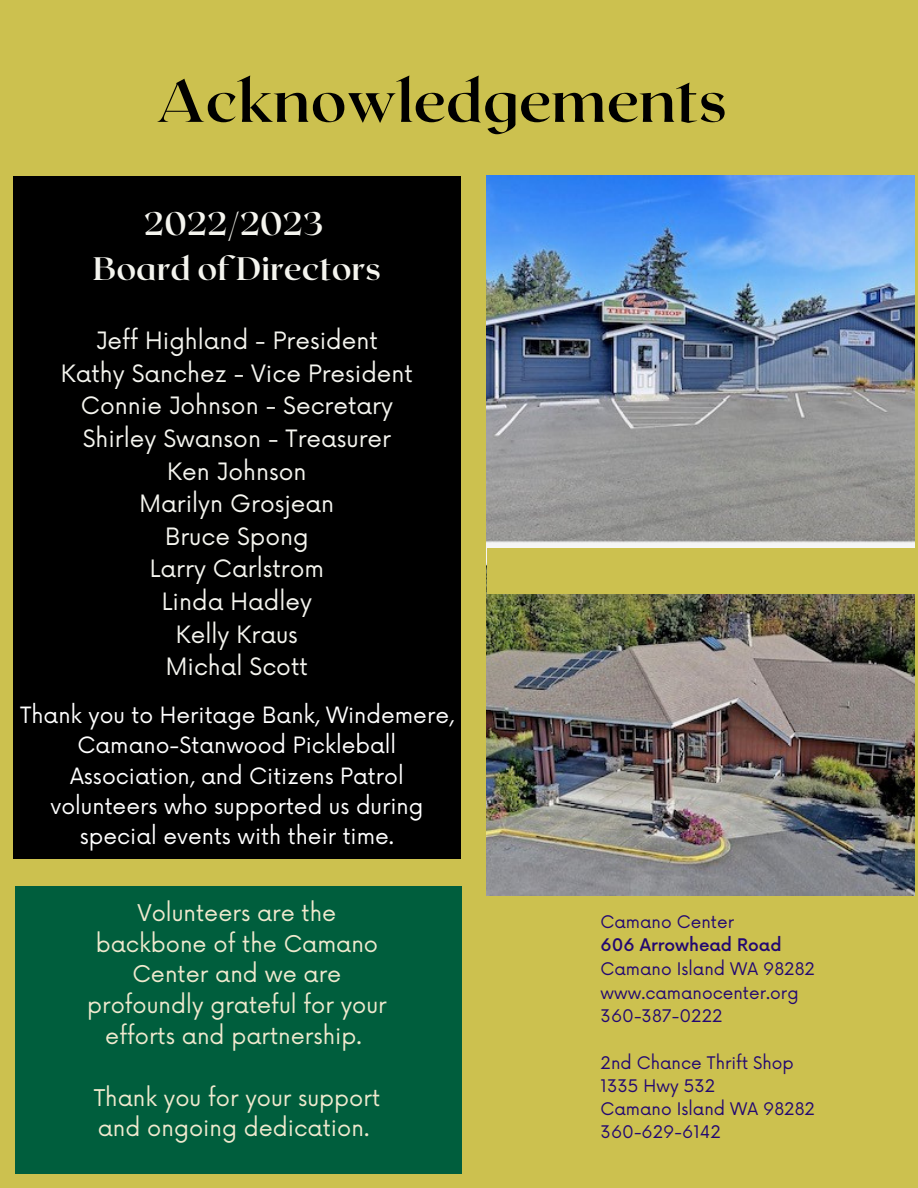
<style>
.page{position:relative;width:918px;height:1188px;background:#ccc14f}
.page>*{position:absolute;margin:0;border:0;box-sizing:border-box;transform-origin:0 0}
.t1{font:700 59.25px "Roxborough CF";color:#000}
.t2{font:700 32.55px/45px "Roxborough CF";color:#f5f5ef;text-align:center}
.t3{font:23.25px/32.7px "Now";color:#f5f5ef;text-align:center}
.t4{font:22.5px/30.8px "Now";color:#efe9ce;text-align:center}
.t5{font:21.9px/30.3px "Now";color:#fff;text-align:center}
.t6{font:16.95px/23.2px "Now";color:#230871}
.t7{font:500 16.95px "Now";color:#230871}
</style>
<div class="page">
<div style="left:14px;top:176px;width:447px;height:682px;background:#000"></div>
<div style="left:15px;top:886px;width:447px;height:288px;background:#005e3d"></div>
<img style="left:487px;top:176px;width:427px;height:720px">
<div style="left:487px;top:548px;width:430px;height:46px;background:#ccc14f"></div>
<h1 class="t1" style="left:156px;top:63px;width:572px">Acknowledgements</h1>
<h2 class="t2" style="left:93px;top:201px;width:289px">2022/2023<br>Board of Directors</h2>
<p class="t3" style="left:61px;top:323px;width:354px">Jeff Highland - President<br>Kathy Sanchez - Vice President<br>Connie Johnson - Secretary<br>Shirley Swanson - Treasurer<br>Ken Johnson<br>Marilyn Grosjean<br>Bruce Spong<br>Larry Carlstrom<br>Linda Hadley<br>Kelly Kraus<br>Michal Scott</p>
<p class="t5" style="left:20px;top:698px;width:435px">Thank you to Heritage Bank, Windemere, Camano-Stanwood Pickleball Association, and Citizens Patrol volunteers who supported us during special events with their time.</p>
<p class="t4" style="left:87px;top:896px;width:301px">Volunteers are the backbone of the Camano<br>Center and we are profoundly grateful for your efforts and partnership.</p>
<p class="t4" style="left:94px;top:1080px;width:288px;text-align:left">Thank you for your support and ongoing dedication.</p>
<p class="t6" style="left:601px;top:909px;width:135px">Camano Center</p>
<p class="t7" style="left:601px;top:932px;width:183px">606 Arrowhead Road</p>
<p class="t6" style="left:601px;top:957px;width:216px">Camano Island WA 98282 www.camanocenter.org<br>360-387-0222</p>
<p class="t6" style="left:601px;top:1050px;width:216px">2nd Chance Thrift Shop<br>1335 Hwy 532<br>Camano Island WA 98282<br>360-629-6142</p>
</div>
